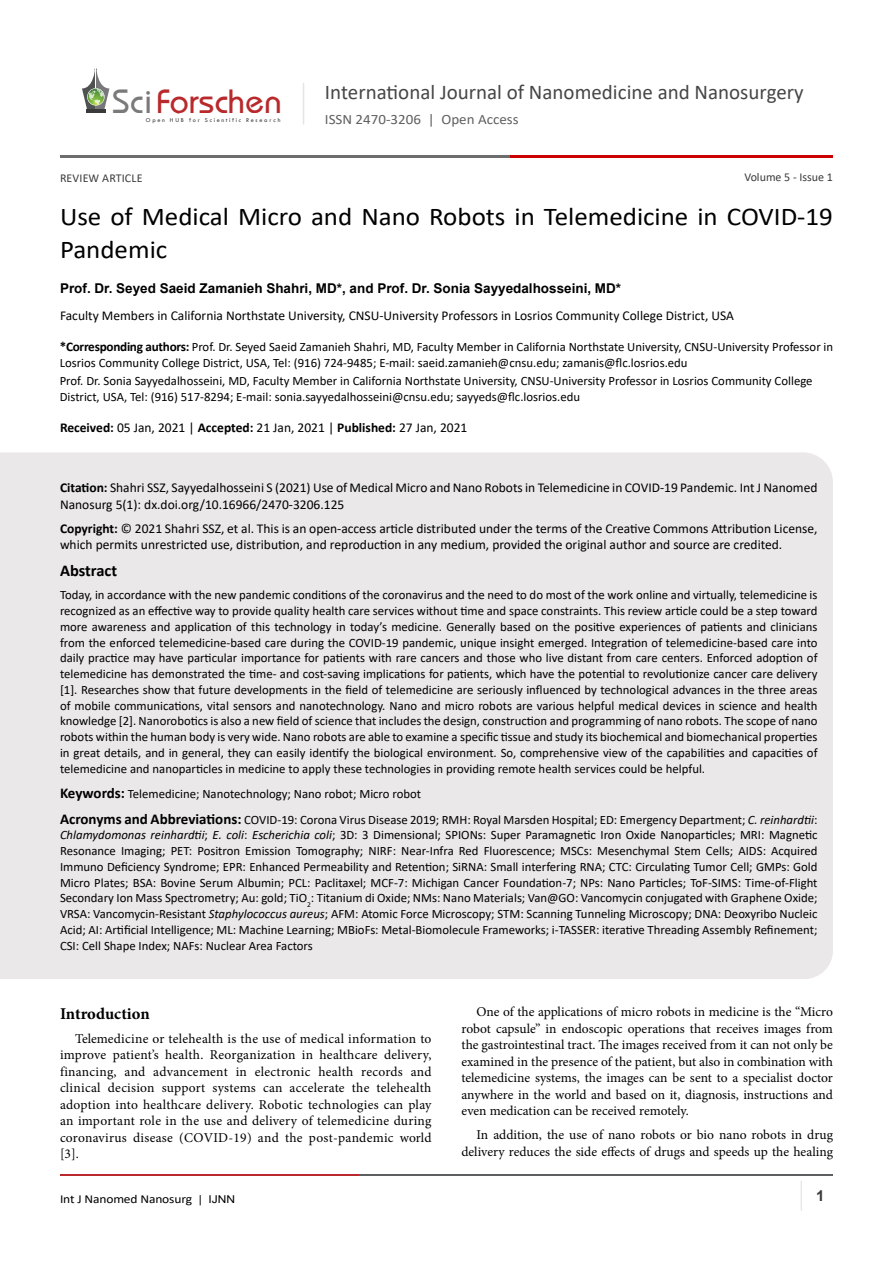
<style>
.page{position:relative;width:893px;height:1263px;background:#fff}
.page>*{position:absolute;margin:0;border:0;box-sizing:border-box;transform-origin:0 0}
.t1{font:35.1px "Opal";color:#b8292c}
.t2{font:25.65px/33px "Calibri";color:#000;scale:1.05 1}
.t3{font:21px "Calibri";color:#474646}
.t4{font:700 16.5px "Minion Pro";letter-spacing:-.005em;color:#000}
.heading_1{font:700 16.5px "Calibri";color:#000}
.t5{font:700 15px "Arial";color:#3c3a3b}
.t6{font:14.25px "Calibri";color:#605f5f;scale:1.05 1}
.t7{font:13.5px/16.5px "Minion Pro";color:#000;text-align:justify}
.t8{font:13.5px/16.5px "Calibri";color:#000}
.t9{font:700 13.5px "Arial";color:#000}
.t10{font:12.75px/15.8px "Calibri";color:#000}
.t11{font:12.15px "Calibri";letter-spacing:-.01em;color:#000;scale:1.11 1}
.t12{font:12px "Calibri";letter-spacing:.005em;color:#3c3a3b}
.t13{font:6.15px "Tw Cen";letter-spacing:.28em;color:#3a3a3a}
.s1{color:#7a7a7b}
.s2{font-weight:700;font-size:13.2px}
.s3{font-weight:700}
.s4{font-weight:700;font-size:15px}
.s5{font-style:italic}
.s6{font-family:"Arial";font-size:10.8px}
</style>
<div class="page">
<hr style="left:86px;top:109px;width:19px;height:4px;background:#3a3a3a">
<svg style="left:82px;top:68px;width:27px;height:41px"></svg>
<hr style="left:303px;top:83px;width:1px;height:41px;background:#e4e5e9">
<hr style="left:800px;top:1181px;width:2px;height:29px;background:#eae8e8">
<hr style="left:60px;top:1174px;width:300px;height:2px;background:#b9282c">
<hr style="left:359px;top:1174px;width:474px;height:2px;background:#5d5e60">
<hr style="left:60px;top:155px;width:535px;height:2px;background:#6e6d6d">
<hr style="left:511px;top:155px;width:322px;height:2px;background:#ca0000">
<div style="left:0;top:452px;width:833px;height:527px;background:#eae8e8"></div>
<h1 class="t1" style="left:113px;top:80px;width:171px"><span class="s1">Sci</span>Forschen</h1>
<p class="t13" style="left:146px;top:116px;width:136px">Open HUB for Scientific Research</p>
<h3 class="t3" style="left:325px;top:77px;width:480px">International Journal of Nanomedicine and Nanosurgery</h3>
<p class="t6" style="left:325px;top:110px;width:186px">ISSN 2470-3206 | Open Access</p>
<p class="t12" style="left:744px;top:169px;width:90px">Volume 5 - Issue 1</p>
<p class="t12" style="left:60px;top:170px;width:84px">REVIEW ARTICLE</p>
<p class="t2" style="left:60px;top:199px;width:738px">Use of Medical Micro and Nano Robots in Telemedicine in COVID-19<br>Pandemic</p>
<p class="t9" style="left:60px;top:279px;width:563px">Prof. Dr. Seyed Saeid Zamanieh Shahri, MD*, and Prof. Dr. Sonia Sayyedalhosseini, MD*</p>
<p class="t8" style="left:60px;top:307px;width:675px">Faculty Members in California Northstate University, CNSU-University Professors in Losrios Community College District, USA</p>
<p class="t10" style="left:60px;top:338px;width:775px"><span class="s2">*Corresponding authors:</span> Prof. Dr. Seyed Saeid Zamanieh Shahri, MD, Faculty Member in California Northstate University, CNSU-University Professor in<br>Losrios Community College District, USA, Tel: (916) 724-9485; E-mail: saeid.zamanieh@cnsu.edu; zamanis@flc.losrios.edu</p>
<p class="t10" style="left:60px;top:373px;width:754px">Prof. Dr. Sonia Sayyedalhosseini, MD, Faculty Member in California Northstate University, CNSU-University Professor in Losrios Community College<br>District, USA, Tel: (916) 517-8294; E-mail: sonia.sayyedalhosseini@cnsu.edu; sayyeds@flc.losrios.edu</p>
<p class="t8" style="left:60px;top:419px;width:409px"><span class="s3">Received:</span> 05 Jan, 2021 | <span class="s3">Accepted:</span> 21 Jan, 2021 | <span class="s3">Published:</span> 27 Jan, 2021</p>
<p class="t8" style="left:60px;top:479px;width:759px"><span class="s3">Citation:</span> Shahri SSZ, Sayyedalhosseini S (2021) Use of Medical Micro and Nano Robots in Telemedicine in COVID-19 Pandemic. Int J Nanomed<br>Nanosurg 5(1): dx.doi.org/10.16966/2470-3206.125</p>
<p class="t8" style="left:60px;top:519px;width:759px"><span class="s3">Copyright:</span> © 2021 Shahri SSZ, et al. This is an open-access article distributed under the terms of the Creative Commons Attribution License, which permits unrestricted use, distribution, and reproduction in any medium, provided the original author and source are credited.</p>
<p class="heading_1" style="left:60px;top:559px;width:59px">Abstract</p>
<p class="t10" style="left:60px;top:587px;width:759px;text-align:justify">Today, in accordance with the new pandemic conditions of the coronavirus and the need to do most of the work online and virtually, telemedicine is recognized as an effective way to provide quality health care services without time and space constraints. This review article could be a step toward more awareness and application of this technology in today’s medicine. Generally based on the positive experiences of patients and clinicians from the enforced telemedicine-based care during the COVID-19 pandemic, unique insight emerged. Integration of telemedicine-based care into daily practice may have particular importance for patients with rare cancers and those who live distant from care centers. Enforced adoption of telemedicine has demonstrated the time- and cost-saving implications for patients, which have the potential to revolutionize cancer care delivery [1]. Researches show that future developments in the field of telemedicine are seriously influenced by technological advances in the three areas of mobile communications, vital sensors and nanotechnology. Nano and micro robots are various helpful medical devices in science and health knowledge [2]. Nanorobotics is also a new field of science that includes the design, construction and programming of nano robots. The scope of nano robots within the human body is very wide. Nano robots are able to examine a specific tissue and study its biochemical and biomechanical properties in great details, and in general, they can easily identify the biological environment. So, comprehensive view of the capabilities and capacities of telemedicine and nanoparticles in medicine to apply these technologies in providing remote health services could be helpful.</p>
<p class="t10" style="left:60px;top:786px;width:363px"><span class="s4">Keywords:</span> Telemedicine; Nanotechnology; Nano robot; Micro robot</p>
<p class="t10" style="left:60px;top:811px;width:759px;text-align:justify"><span class="s4">Acronyms and Abbreviations:</span> COVID-19: Corona Virus Disease 2019; RMH: Royal Marsden Hospital; ED: Emergency Department; <span class="s5">C. reinhardtii</span>:<br><span class="s5">Chlamydomonas reinhardtii</span>; <span class="s5">E. coli</span>: <span class="s5">Escherichia coli</span>; 3D: 3 Dimensional; SPIONs: Super Paramagnetic Iron Oxide Nanoparticles; MRI: Magnetic Resonance Imaging; PET: Positron Emission Tomography; NIRF: Near-Infra Red Fluorescence; MSCs: Mesenchymal Stem Cells; AIDS: Acquired Immuno Deficiency Syndrome; EPR: Enhanced Permeability and Retention; SiRNA: Small interfering RNA; CTC: Circulating Tumor Cell; GMPs: Gold Micro Plates; BSA: Bovine Serum Albumin; PCL: Paclitaxel; MCF-7: Michigan Cancer Foundation-7; NPs: Nano Particles; ToF-SIMS: Time-of-Flight Secondary Ion Mass Spectrometry; Au: gold; TiO<sub>2</sub>: Titanium di Oxide; NMs: Nano Materials; Van@GO: Vancomycin conjugated with Graphene Oxide; VRSA: Vancomycin-Resistant <span class="s5">Staphylococcus aureus</span>; AFM: Atomic Force Microscopy; STM: Scanning Tunneling Microscopy; DNA: Deoxyribo Nucleic Acid; AI: Artificial Intelligence; ML: Machine Learning; MBioFs: Metal-Biomolecule Frameworks; i-TASSER: iterative Threading Assembly Refinement; CSI: Cell Shape Index; NAFs: Nuclear Area Factors</p>
<p class="t4" style="left:60px;top:1002px;width:91px">Introduction</p>
<p class="t7" style="left:60px;top:1030px;width:373px;text-indent:15px">Telemedicine or telehealth is the use of medical information to improve patient’s health. Reorganization in healthcare delivery, financing, and advancement in electronic health records and clinical decision support systems can accelerate the telehealth adoption into healthcare delivery. Robotic technologies can play an important role in the use and delivery of telemedicine during coronavirus disease (COVID-19) and the post-pandemic world [3].</p>
<p class="t7" style="left:461px;top:1004px;width:373px;text-indent:15px">One of the applications of micro robots in medicine is the “Micro robot capsule” in endoscopic operations that receives images from the gastrointestinal tract. The images received from it can not only be examined in the presence of the patient, but also in combination with telemedicine systems, the images can be sent to a specialist doctor anywhere in the world and based on it, diagnosis, instructions and even medication can be received remotely.</p>
<p class="t7" style="left:461px;top:1127px;width:373px;text-align:right">In addition, the use of nano robots or bio nano robots in drug delivery reduces the side effects of drugs and speeds up the healing</p>
<p class="t11" style="left:60px;top:1190px;width:159px">Int J Nanomed Nanosurg <span class="s6">| IJNN</span></p>
<p class="t5" style="left:816px;top:1185px;width:10px">1</p>
</div>
